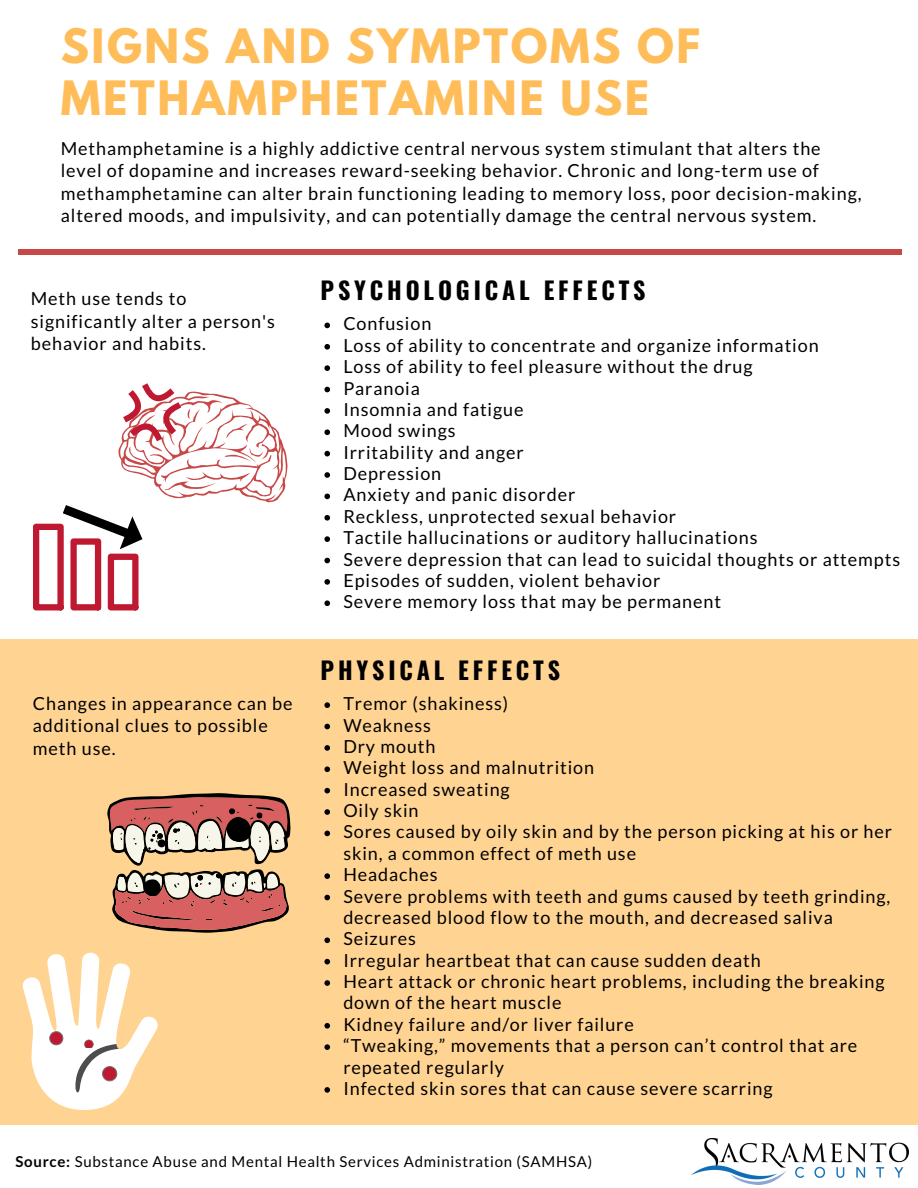
<style>
.page{position:relative;width:918px;height:1188px;background:#fff}
.page>*{position:absolute;margin:0;border:0;box-sizing:border-box;transform-origin:0 0}
.t1{font:700 42px/51.8px "League Spartan";letter-spacing:.06em;color:#ffbd59}
.t2{font:700 24px "Oswald";letter-spacing:.16em;color:#000}
.t3{font:18px/21.3px "Lato";letter-spacing:.05em;color:#000}
.t4{font:15px "Lato";letter-spacing:.05em;color:#000}
.s1{font-weight:700}
</style>
<div class="page">
<svg style="left:324px;top:323px;width:6px;height:5px"></svg>
<svg style="left:324px;top:344px;width:6px;height:6px"></svg>
<svg style="left:324px;top:365px;width:6px;height:6px"></svg>
<svg style="left:324px;top:387px;width:6px;height:5px"></svg>
<svg style="left:324px;top:408px;width:6px;height:6px"></svg>
<svg style="left:324px;top:429px;width:6px;height:6px"></svg>
<svg style="left:324px;top:451px;width:6px;height:5px"></svg>
<svg style="left:324px;top:472px;width:6px;height:6px"></svg>
<svg style="left:324px;top:494px;width:6px;height:5px"></svg>
<svg style="left:324px;top:515px;width:6px;height:6px"></svg>
<svg style="left:324px;top:536px;width:6px;height:6px"></svg>
<svg style="left:324px;top:558px;width:6px;height:5px"></svg>
<svg style="left:324px;top:579px;width:6px;height:6px"></svg>
<svg style="left:324px;top:600px;width:6px;height:6px"></svg>
<div style="left:18px;top:249px;width:884px;height:6px;background:#c84848"></div>
<div style="left:0;top:639px;width:918px;height:486px;background:#ffd493"></div>
<svg style="left:324px;top:702px;width:6px;height:6px"></svg>
<svg style="left:324px;top:724px;width:6px;height:5px"></svg>
<svg style="left:324px;top:745px;width:6px;height:6px"></svg>
<svg style="left:324px;top:766px;width:6px;height:6px"></svg>
<svg style="left:324px;top:788px;width:6px;height:5px"></svg>
<svg style="left:324px;top:809px;width:6px;height:6px"></svg>
<svg style="left:324px;top:831px;width:6px;height:5px"></svg>
<svg style="left:324px;top:873px;width:6px;height:6px"></svg>
<svg style="left:324px;top:895px;width:6px;height:5px"></svg>
<svg style="left:324px;top:937px;width:6px;height:6px"></svg>
<svg style="left:324px;top:959px;width:6px;height:5px"></svg>
<svg style="left:324px;top:980px;width:6px;height:6px"></svg>
<svg style="left:324px;top:1023px;width:6px;height:6px"></svg>
<svg style="left:324px;top:1044px;width:6px;height:6px"></svg>
<svg style="left:324px;top:1087px;width:6px;height:6px"></svg>
<svg style="left:107px;top:793px;width:183px;height:140px"></svg>
<svg style="left:22px;top:952px;width:136px;height:158px"></svg>
<img style="left:692px;top:1138px;width:217px;height:46px">
<svg style="left:33px;top:383px;width:255px;height:227px"></svg>
<h1 class="t1" style="left:61px;top:25px;width:641px">SIGNS AND SYMPTOMS OF<br>METHAMPHETAMINE USE</h1>
<p class="t3" style="left:61px;top:136px;width:802px;line-height:22.5px">Methamphetamine is a highly addictive central nervous system stimulant that alters the level of dopamine and increases reward-seeking behavior. Chronic and long-term use of methamphetamine can alter brain functioning leading to memory loss, poor decision-making, altered moods, and impulsivity, and can potentially damage the central nervous system.</p>
<p class="t3" style="left:31px;top:287px;width:246px;line-height:22.5px">Meth use tends to significantly alter a person's behavior and habits.</p>
<p class="t3" style="left:33px;top:691px;width:261px;line-height:22.5px">Changes in appearance can be additional clues to possible meth use.</p>
<h2 class="t2" style="left:320px;top:271px;width:327px">PSYCHOLOGICAL EFFECTS</h2>
<p class="t3" style="left:343px;top:313px;width:558px">Confusion<br>Loss of ability to concentrate and organize information<br>Loss of ability to feel pleasure without the drug<br>Paranoia<br>Insomnia and fatigue<br>Mood swings<br>Irritability and anger<br>Depression<br>Anxiety and panic disorder<br>Reckless, unprotected sexual behavior<br>Tactile hallucinations or auditory hallucinations<br>Severe depression that can lead to suicidal thoughts or attempts<br>Episodes of sudden, violent behavior<br>Severe memory loss that may be permanent</p>
<h2 class="t2" style="left:320px;top:651px;width:241px">PHYSICAL EFFECTS</h2>
<p class="t3" style="left:343px;top:693px;width:550px">Tremor (shakiness)<br>Weakness<br>Dry mouth<br>Weight loss and malnutrition<br>Increased sweating<br>Oily skin<br>Sores caused by oily skin and by the person picking at his or her skin, a common effect of meth use<br>Headaches<br>Severe problems with teeth and gums caused by teeth grinding, decreased blood flow to the mouth, and decreased saliva Seizures<br>Irregular heartbeat that can cause sudden death<br>Heart attack or chronic heart problems, including the breaking down of the heart muscle<br>Kidney failure and/or liver failure<br>“Tweaking,” movements that a person can’t control that are repeated regularly<br>Infected skin sores that can cause severe scarring</p>
<p class="t4" style="left:15px;top:1152px;width:578px"><span class="s1">Source:</span> Substance Abuse and Mental Health Services Administration (SAMHSA)</p>
</div>
